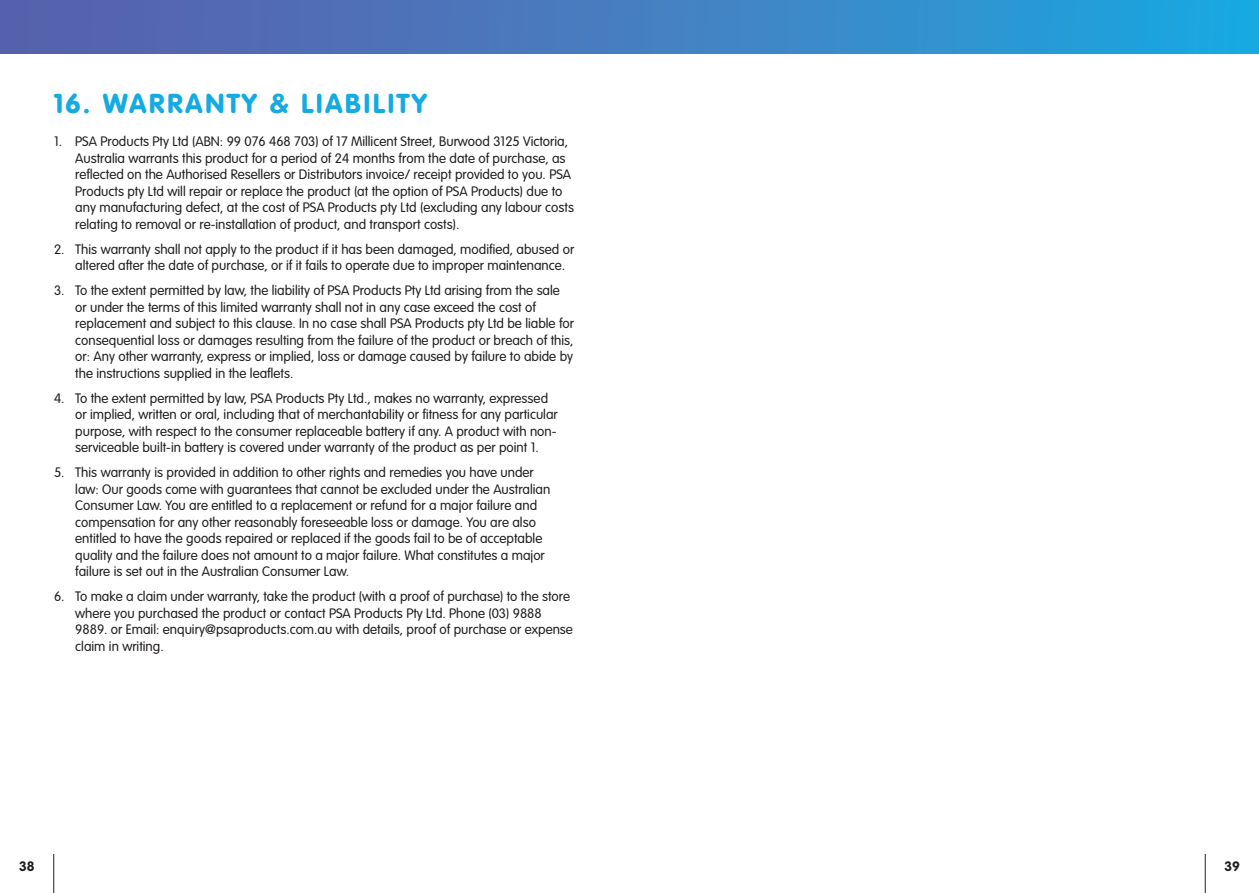
<style>
.page{position:relative;width:1259px;height:893px;background:#fff}
.page>*{position:absolute;margin:0;border:0;box-sizing:border-box;transform-origin:0 0}
.t1{font:900 27px "VAG Rounded Std";letter-spacing:.1em;color:#16aae2}
.t2{font:300 13.5px/16.5px "VAG Rounded Std";color:#231f20}
.t3{font:700 13.5px "VAG Rounded Std";color:#231f20}
</style>
<div class="page">
<hr style="left:53px;top:854px;width:1px;height:39px;background:#231f20">
<hr style="left:1205px;top:854px;width:1px;height:39px;background:#231f20">
<svg style="left:0;top:0;width:1259px;height:54px;background:#3f80c3"></svg>
<h1 class="t1" style="left:54px;top:87px;width:374px">16. WARRANTY &amp; LIABILITY</h1>
<p class="t2" style="left:75px;top:134px;width:500px;text-indent:-21px">1. PSA Products Pty Ltd (ABN: 99 076 468 703) of 17 Millicent Street, Burwood 3125 Victoria, Australia warrants this product for a period of 24 months from the date of purchase, as reflected on the Authorised Resellers or Distributors invoice/ receipt provided to you. PSA Products pty Ltd will repair or replace the product (at the option of PSA Products) due to any manufacturing defect, at the cost of PSA Products pty Ltd (excluding any labour costs relating to removal or re-installation of product, and transport costs).</p>
<p class="t2" style="left:75px;top:241px;width:500px;text-indent:-21px">2. This warranty shall not apply to the product if it has been damaged, modified, abused or altered after the date of purchase, or if it fails to operate due to improper maintenance.</p>
<p class="t2" style="left:75px;top:283px;width:500px;text-indent:-21px">3. To the extent permitted by law, the liability of PSA Products Pty Ltd arising from the sale or under the terms of this limited warranty shall not in any case exceed the cost of replacement and subject to this clause. In no case shall PSA Products pty Ltd be liable for consequential loss or damages resulting from the failure of the product or breach of this, or: Any other warranty, express or implied, loss or damage caused by failure to abide by the instructions supplied in the leaflets.</p>
<p class="t2" style="left:75px;top:390px;width:484px;text-indent:-21px">4. To the extent permitted by law, PSA Products Pty Ltd., makes no warranty, expressed or implied, written or oral, including that of merchantability or fitness for any particular purpose, with respect to the consumer replaceable battery if any. A product with non&shy;serviceable built-in battery is covered under warranty of the product as per point 1.</p>
<p class="t2" style="left:75px;top:464px;width:476px;text-indent:-21px">5. This warranty is provided in addition to other rights and remedies you have under law: Our goods come with guarantees that cannot be excluded under the Australian Consumer Law. You are entitled to a replacement or refund for a major failure and compensation for any other reasonably foreseeable loss or damage. You are also entitled to have the goods repaired or replaced if the goods fail to be of acceptable quality and the failure does not amount to a major failure. What constitutes a major failure is set out in the Australian Consumer Law.</p>
<p class="t2" style="left:75px;top:588px;width:499px;text-indent:-21px">6. To make a claim under warranty, take the product (with a proof of purchase) to the store where you purchased the product or contact PSA Products Pty Ltd. Phone (03) 9888<br>9889. or Email: enquiry@psaproducts.com.au with details, proof of purchase or expense claim in writing.</p>
<p class="t3" style="left:19px;top:858px;width:17px">38</p>
<p class="t3" style="left:1224px;top:858px;width:17px">39</p>
</div>
